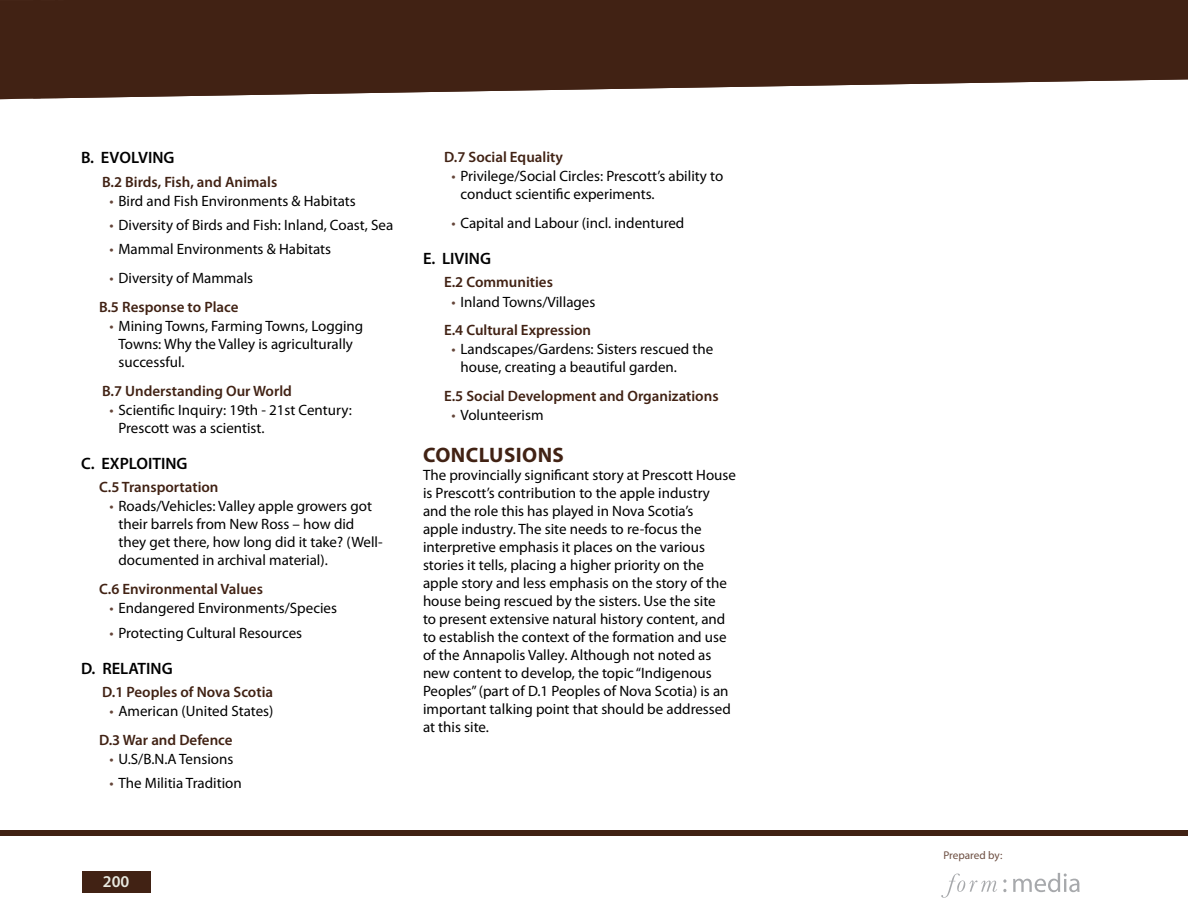
<style>
.page{position:relative;width:1188px;height:918px;background:#fff}
.page>*{position:absolute;margin:0;border:0;box-sizing:border-box;transform-origin:0 0}
.t1{font:700 21px "Myriad Pro";color:#412214}
.t2{font:600 16.5px "Myriad Pro";color:#000}
.t3{font:600 16.5px "Myriad Pro";color:#e8e9e0}
.t4{font:15px/18px "Myriad Pro";color:#000}
.t5{font:600 15px/28.8px "Myriad Pro";color:#412214;text-align:center}
.t6{font:11.25px "Myriad Pro";letter-spacing:-.005em;color:#6c4e41}
.s1{color:#644539}
.s2{font-weight:600;color:#412214}
.s3{font-weight:400;color:#644539}
.s4{font-weight:400;color:#000}
</style>
<div class="page">
<svg style="left:1013px;top:873px;width:67px;height:19px"></svg>
<svg style="left:941px;top:874px;width:56px;height:24px"></svg>
<div style="left:82px;top:872px;width:68px;height:21px;background:#412214"></div>
<div style="left:0;top:831px;width:1188px;height:5px;background:#412214"></div>
<svg style="left:0;top:0;width:1188px;height:99px;background:#53372a"></svg>
<p class="t2" style="left:81px;top:147px;width:95px">B. EVOLVING</p>
<p class="t5" style="left:102px;top:167px;width:177px">B.2 Birds, Fish, and Animals</p>
<p class="t4" style="left:110px;top:192px;width:248px"><span class="s1">•</span> Bird and Fish Environments &amp; Habitats</p>
<p class="t4" style="left:110px;top:216px;width:285px"><span class="s1">•</span> Diversity of Birds and Fish: Inland, Coast, Sea</p>
<p class="t4" style="left:110px;top:240px;width:223px"><span class="s1">•</span> Mammal Environments &amp; Habitats</p>
<p class="t4" style="left:99px;top:264px;width:156px;line-height:28.8px;text-indent:10px"><span class="s1">•</span> Diversity of Mammals<br><span class="s2">B.5 Response to Place</span></p>
<p class="t4" style="left:118px;top:317px;width:246px;text-indent:-9px"><span class="s1">•</span> Mining Towns, Farming Towns, Logging<br>Towns: Why the Valley is agriculturally successful.</p>
<p class="t5" style="left:102px;top:376px;width:191px">B.7 Understanding Our World</p>
<p class="t4" style="left:118px;top:401px;width:235px;text-indent:-9px"><span class="s1">•</span> Scientific Inquiry: 19th - 21st Century:<br>Prescott was a scientist.</p>
<p class="t2" style="left:81px;top:453px;width:108px">C. EXPLOITING</p>
<p class="t5" style="left:99px;top:473px;width:121px">C.5 Transportation</p>
<p class="t4" style="left:118px;top:497px;width:266px;text-indent:-9px"><span class="s1">•</span> Roads/Vehicles: Valley apple growers got their barrels from New Ross – how did they get there, how long did it take? (Well&shy;documented in archival material).</p>
<p class="t5" style="left:99px;top:574px;width:165px">C.6 Environmental Values</p>
<p class="t4" style="left:110px;top:599px;width:229px"><span class="s1">•</span> Endangered Environments/Species</p>
<p class="t4" style="left:110px;top:623px;width:194px"><span class="s1">•</span> Protecting Cultural Resources</p>
<p class="t2" style="left:81px;top:658px;width:93px">D. RELATING</p>
<p class="t5" style="left:102px;top:677px;width:173px">D.1 Peoples of Nova Scotia</p>
<p class="t4" style="left:99px;top:696px;width:176px;line-height:28.8px;text-indent:10px"><span class="s1">•</span> American (United States)<br><span class="s2">D.3 War and Defence</span></p>
<p class="t4" style="left:110px;top:750px;width:125px"><span class="s1">•</span> U.S/B.N.A Tensions</p>
<p class="t4" style="left:110px;top:774px;width:134px"><span class="s1">•</span> The Militia Tradition</p>
<p class="t5" style="left:444px;top:142px;width:120px">D.7 Social Equality</p>
<p class="t4" style="left:460px;top:167px;width:264px;text-indent:-9px"><span class="s1">•</span> Privilege/Social Circles: Prescott’s ability to conduct scientific experiments.</p>
<p class="t4" style="left:452px;top:214px;width:234px"><span class="s1">•</span> Capital and Labour (incl. indentured</p>
<p class="t2" style="left:423px;top:248px;width:70px">E. LIVING</p>
<p class="t5" style="left:444px;top:268px;width:110px">E.2 Communities</p>
<p class="t5" style="left:444px;top:287px;width:153px"><span class="s3">•</span> <span class="s4">Inland Towns/Villages<br></span>E.4 Cultural Expression</p>
<p class="t4" style="left:460px;top:340px;width:254px;text-indent:-9px"><span class="s1">•</span> Landscapes/Gardens: Sisters rescued the house, creating a beautiful garden.</p>
<p class="t5" style="left:444px;top:381px;width:276px">E.5 Social Development and Organizations</p>
<p class="t4" style="left:452px;top:406px;width:94px"><span class="s1">•</span> Volunteerism</p>
<h1 class="t1" style="left:423px;top:441px;width:26px">CONCLUSIONS</h1>
<p class="t4" style="left:423px;top:466px;width:314px">The provincially significant story at Prescott House is Prescott’s contribution to the apple industry and the role this has played in Nova Scotia’s<br>apple industry. The site needs to re-focus the interpretive emphasis it places on the various stories it tells, placing a higher priority on the apple story and less emphasis on the story of the house being rescued by the sisters. Use the site<br>to present extensive natural history content, and to establish the context of the formation and use of the Annapolis Valley. Although not noted as new content to develop, the topic “Indigenous Peoples” (part of D.1 Peoples of Nova Scotia) is an important talking point that should be addressed at this site.</p>
<p class="t3" style="left:103px;top:871px;width:28px">200</p>
<p class="t6" style="left:944px;top:848px;width:60px">Prepared by:</p>
</div>
